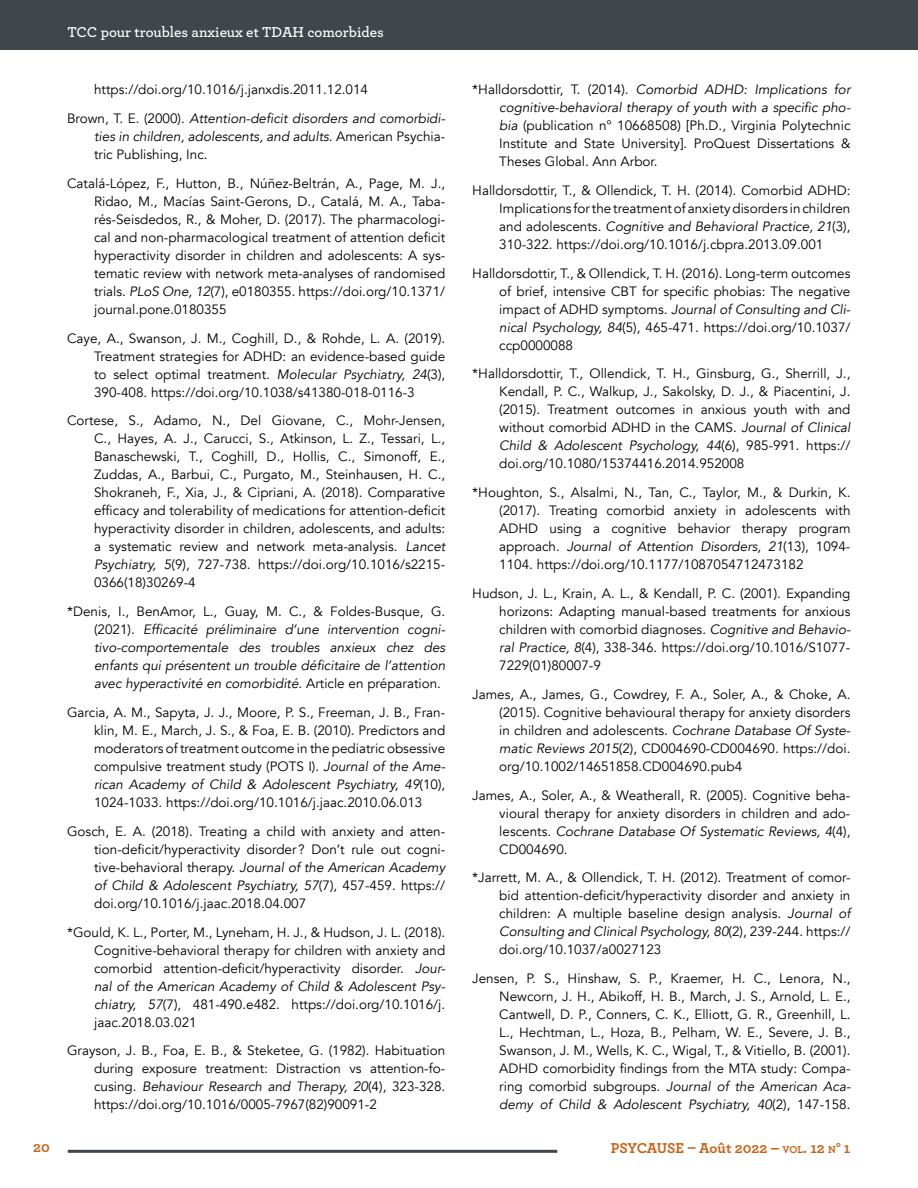
<style>
.page{position:relative;width:918px;height:1188px;background:#fff}
.page>*{position:absolute;margin:0;border:0;box-sizing:border-box;transform-origin:0 0}
.t1{font:600 15px "Archer";color:#fff}
.t2{font:700 15px "Archer";letter-spacing:-.01em;color:#ca6116}
.t3{font:13.5px/18px "Avenir";color:#000;text-align:justify}
.t4{font:italic 13.5px/18px "Avenir";color:#000}
.s1{font-style:italic}
.s2{font-style:normal}
.s3{font-size:10.5px}
.s4{font-style:inherit}
</style>
<div class="page">
<hr style="left:68px;top:1150px;width:489px;height:3px;background:#404649">
<div style="left:0;top:0;width:918px;height:50px;background:#404649"></div>
<p class="t1" style="left:68px;top:21px;width:318px">TCC pour troubles anxieux et TDAH comorbides</p>
<p class="t3" style="left:67px;top:76px;width:380px;line-height:28.8px;text-indent:27px">https://doi.org/10.1016/j.janxdis.2011.12.014<br>Brown, T. E. (2000). <span class="s1">Attention-deficit disorders and comorbidi-</span></p>
<p class="t4" style="left:94px;top:128px;width:353px">ties in children, adolescents, and adults. <span class="s2">American Psychia&shy;tric Publishing, Inc.</span></p>
<p class="t3" style="left:94px;top:174px;width:353px;text-indent:-27px">Catalá-López, F., Hutton, B., Núñez-Beltrán, A., Page, M. J., Ridao, M., Macías Saint-Gerons, D., Catalá, M. A., Taba&shy;rés-Seisdedos, R., &amp; Moher, D. (2017). The pharmacologi&shy;cal and non-pharmacological treatment of attention deficit hyperactivity disorder in children and adolescents: A sys&shy;tematic review with network meta-analyses of randomised trials. <span class="s1">PLoS One, 12</span>(7), e0180355. https://doi.org/10.1371/ journal.pone.0180355</p>
<p class="t3" style="left:94px;top:329px;width:353px;text-indent:-27px">Caye, A., Swanson, J. M., Coghill, D., &amp; Rohde, L. A. (2019).<br>Treatment strategies for ADHD: an evidence-based guide to select optimal treatment. <span class="s1">Molecular Psychiatry, 24</span>(3), 390-408. https://doi.org/10.1038/s41380-018-0116-3</p>
<p class="t3" style="left:94px;top:412px;width:353px;text-indent:-27px">Cortese, S., Adamo, N., Del Giovane, C., Mohr-Jensen, C., Hayes, A. J., Carucci, S., Atkinson, L. Z., Tessari, L., Banaschewski, T., Coghill, D., Hollis, C., Simonoff, E., Zuddas, A., Barbui, C., Purgato, M., Steinhausen, H. C., Shokraneh, F., Xia, J., &amp; Cipriani, A. (2018). Comparative efficacy and tolerability of medications for attention-deficit hyperactivity disorder in children, adolescents, and adults: a systematic review and network meta-analysis. <span class="s1">Lancet Psychiatry, 5</span>(9), 727-738. https://doi.org/10.1016/s2215- 0366(18)30269-4</p>
<p class="t4" style="left:94px;top:603px;width:353px;text-align:justify;text-indent:-27px"><span class="s2">*Denis, I., BenAmor, L., Guay, M. C., &amp; Foldes-Busque, G. (2021).</span> Efficacité préliminaire d’une intervention cogni&shy;tivo-comportementale des troubles anxieux chez des enfants qui présentent un trouble déficitaire de l’attention avec hyperactivité en comorbidité. <span class="s2">Article en préparation.</span></p>
<p class="t3" style="left:94px;top:704px;width:353px;text-indent:-27px">Garcia, A. M., Sapyta, J. J., Moore, P. S., Freeman, J. B., Fran&shy;klin, M. E., March, J. S., &amp; Foa, E. B. (2010). Predictors and moderators of treatment outcome in the pediatric obsessive compulsive treatment study (POTS I). <span class="s1">Journal of the Ame&shy;rican Academy of Child &amp; Adolescent Psychiatry, 49</span>(10), 1024-1033. https://doi.org/10.1016/j.jaac.2010.06.013</p>
<p class="t3" style="left:94px;top:822px;width:353px;text-indent:-27px">Gosch, E. A. (2018). Treating a child with anxiety and atten&shy;tion-deficit/hyperactivity disorder ? Don’t rule out cogni&shy;tive-behavioral therapy. <span class="s1">Journal of the American Academy of Child &amp; Adolescent Psychiatry, 57</span>(7), 457-459. https:// doi.org/10.1016/j.jaac.2018.04.007</p>
<p class="t3" style="left:94px;top:923px;width:353px;text-indent:-27px">*Gould, K. L., Porter, M., Lyneham, H. J., &amp; Hudson, J. L. (2018).<br>Cognitive-behavioral therapy for children with anxiety and comorbid attention-deficit/hyperactivity disorder. <span class="s1">Jour&shy;nal of the American Academy of Child &amp; Adolescent Psy&shy;chiatry, 57</span>(7), 481-490.e482. https://doi.org/10.1016/j. jaac.2018.03.021</p>
<p class="t3" style="left:94px;top:1042px;width:353px;text-indent:-27px">Grayson, J. B., Foa, E. B., &amp; Steketee, G. (1982). Habituation during exposure treatment: Distraction vs attention-fo&shy;cusing. <span class="s1">Behaviour Research and Therapy, 20</span>(4), 323-328. https://doi.org/10.1016/0005-7967(82)90091-2</p>
<p class="t3" style="left:499px;top:81px;width:353px;text-indent:-27px">*Halldorsdottir, T. (2014). <span class="s1">Comorbid ADHD: Implications for cognitive-behavioral therapy of youth with a specific pho&shy;bia</span> (publication n° 10668508) [Ph.D., Virginia Polytechnic Institute and State University]. ProQuest Dissertations &amp; Theses Global. Ann Arbor.</p>
<p class="t3" style="left:499px;top:181px;width:353px;text-indent:-27px">Halldorsdottir, T., &amp; Ollendick, T. H. (2014). Comorbid ADHD:<br>Implications for the treatment of anxiety disorders in children and adolescents. <span class="s1">Cognitive and Behavioral Practice, 21</span>(3), 310-322. https://doi.org/10.1016/j.cbpra.2013.09.001</p>
<p class="t3" style="left:499px;top:264px;width:353px;text-indent:-27px">Halldorsdottir, T., &amp; Ollendick, T. H. (2016). Long-term outcomes of brief, intensive CBT for specific phobias: The negative impact of ADHD symptoms. <span class="s1">Journal of Consulting and Cli&shy;nical Psychology, 84</span>(5), 465-471. https://doi.org/10.1037/ ccp0000088</p>
<p class="t3" style="left:499px;top:365px;width:353px;text-indent:-27px">*Halldorsdottir, T., Ollendick, T. H., Ginsburg, G., Sherrill, J., Kendall, P. C., Walkup, J., Sakolsky, D. J., &amp; Piacentini, J. (2015). Treatment outcomes in anxious youth with and without comorbid ADHD in the CAMS. <span class="s1">Journal of Clinical Child &amp; Adolescent Psychology, 44</span>(6), 985-991. https:// doi.org/10.1080/15374416.2014.952008</p>
<p class="t3" style="left:499px;top:484px;width:353px;text-indent:-27px">*Houghton, S., Alsalmi, N., Tan, C., Taylor, M., &amp; Durkin, K. (2017). Treating comorbid anxiety in adolescents with ADHD using a cognitive behavior therapy program approach. <span class="s1">Journal of Attention Disorders, 21</span>(13), 1094- 1104. https://doi.org/10.1177/1087054712473182</p>
<p class="t3" style="left:499px;top:585px;width:353px;text-indent:-27px">Hudson, J. L., Krain, A. L., &amp; Kendall, P. C. (2001). Expanding horizons: Adapting manual-based treatments for anxious children with comorbid diagnoses. <span class="s1">Cognitive and Behavio&shy;ral Practice, 8</span>(4), 338-346. https://doi.org/10.1016/S1077- 7229(01)80007-9</p>
<p class="t3" style="left:499px;top:685px;width:353px;text-indent:-27px">James, A., James, G., Cowdrey, F. A., Soler, A., &amp; Choke, A. (2015). Cognitive behavioural therapy for anxiety disorders in children and adolescents. <span class="s1">Cochrane Database Of Syste&shy;matic Reviews 2015</span>(2), CD004690-CD004690. https://doi. org/10.1002/14651858.CD004690.pub4</p>
<p class="t3" style="left:499px;top:786px;width:353px;text-indent:-27px">James, A., Soler, A., &amp; Weatherall, R. (2005). Cognitive beha&shy;vioural therapy for anxiety disorders in children and ado&shy;lescents. <span class="s1">Cochrane Database Of Systematic Reviews, 4</span>(4), CD004690.</p>
<p class="t3" style="left:499px;top:869px;width:353px;text-indent:-27px">*Jarrett, M. A., &amp; Ollendick, T. H. (2012). Treatment of comor&shy;bid attention-deficit/hyperactivity disorder and anxiety in children: A multiple baseline design analysis. <span class="s1">Journal of Consulting and Clinical Psychology, 80</span>(2), 239-244. https:// doi.org/10.1037/a0027123</p>
<p class="t3" style="left:499px;top:970px;width:353px;text-indent:-27px">Jensen, P. S., Hinshaw, S. P., Kraemer, H. C., Lenora, N., Newcorn, J. H., Abikoff, H. B., March, J. S., Arnold, L. E., Cantwell, D. P., Conners, C. K., Elliott, G. R., Greenhill, L.<br>L., Hechtman, L., Hoza, B., Pelham, W. E., Severe, J. B., Swanson, J. M., Wells, K. C., Wigal, T., &amp; Vitiello, B. (2001).<br>ADHD comorbidity findings from the MTA study: Compa&shy;ring comorbid subgroups. <span class="s1">Journal of the American Aca&shy;demy of Child &amp; Adolescent Psychiatry, 40</span>(2), 147-158.</p>
<p class="t2" style="left:33px;top:1136px;width:18px">20</p>
<p class="t2" style="left:611px;top:1137px;width:241px">PSYCAUSE – Août 2022 – <span class="s3">VOL</span><span class="s4">. 12</span> <span class="s3">N</span><span class="s4">° 1</span></p>
</div>
